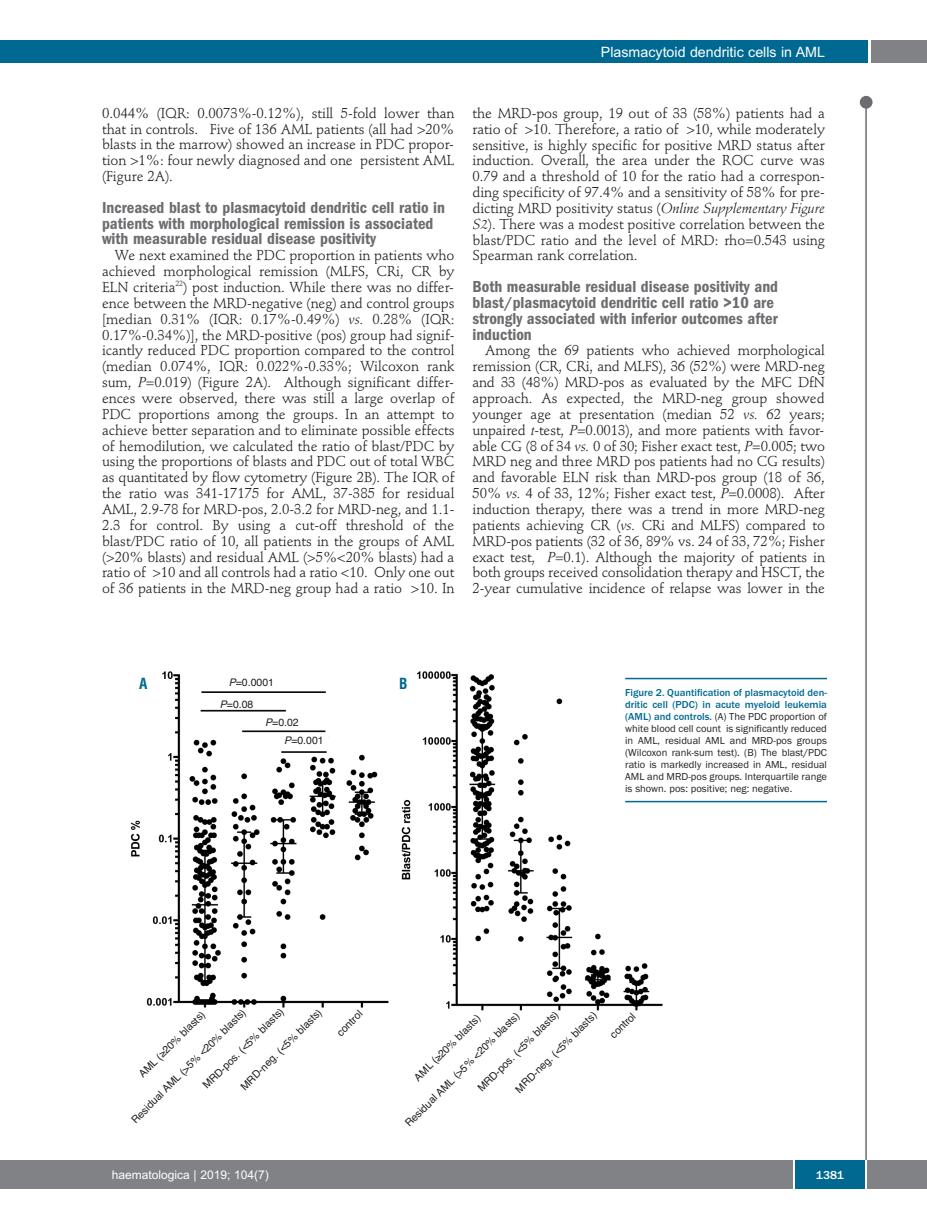
<style>
.page{position:relative;width:927px;height:1225px;background:#fff}
.page>*{position:absolute;margin:0;border:0;box-sizing:border-box;transform-origin:0 0}
.t1{font:600 condensed 16.5px/15.9px "Franklin Gothic";color:#6c6d70}
.t2{font:700 condensed 15px "Helvetica";color:#006991}
.t3{font:14.25px/15.9px "Stempel Schneidler";letter-spacing:-.005em;color:#231f20;text-align:justify}
.t4{font:14.25px "Arial";color:#fff}
.t5{font:12px "Arial";color:#fff}
.t6{font:500 12px "Franklin Gothic";color:#fff}
.t7{font:10.5px/12px "Franklin Gothic";color:#231f20;text-align:justify}
.t8{font:10.5px/22.4px "Helvetica";color:#231f20}
.s1{font-style:italic}
.s2{font-weight:500;color:#006991}
</style>
<div class="page">
<div style="left:860px;top:96px;width:12px;height:13px;background:#6c6d70;border-radius:50%"></div>
<hr style="left:865px;top:98px;width:2px;height:1062px;background:#6c6d70">
<div style="left:871px;top:40px;width:56px;height:22px;background:#808285"></div>
<div style="left:18px;top:40px;width:849px;height:22px;background:#006991"></div>
<div style="left:17px;top:1160px;width:910px;height:28px;background:#808285"></div>
<div style="left:795px;top:1160px;width:70px;height:28px;background:#006991"></div>
<hr style="left:793px;top:1160px;width:2px;height:28px;background:#fff">
<hr style="left:865px;top:1160px;width:2px;height:28px;background:#fff">
<div style="left:0;top:40px;width:19px;height:22px;background:#006991"></div>
<div style="left:0;top:1160px;width:18px;height:28px;background:#808285"></div>
<img style="left:130px;top:671px;width:548px;height:342px">
<hr style="left:625px;top:678px;width:202px;height:1px;background:#006991">
<hr style="left:625px;top:801px;width:202px;height:1px;background:#006991">
<p class="t4" style="left:601px;top:44px;width:226px">Plasmacytoid dendritic cells in AML</p>
<p class="t3" style="left:102px;top:106px;width:354px">0.044% (IQR: 0.0073%-0.12%), still 5-fold lower than that in controls. Five of 136 AML patients (all had &gt;20% blasts in the marrow) showed an increase in PDC propor&shy;tion &gt;1%: four newly diagnosed and one persistent AML (Figure 2A).</p>
<p class="t1" style="left:102px;top:201px;width:344px">Increased blast to plasmacytoid dendritic cell ratio in patients with morphological remission is associated with measurable residual disease positivity</p>
<p class="t3" style="left:102px;top:249px;width:354px;text-indent:13px">We next examined the PDC proportion in patients who achieved morphological remission (MLFS, CRi, CR by ELN criteria<sup>22</sup>) post induction. While there was no differ&shy;ence between the MRD-negative (neg) and control groups [median 0.31% (IQR: 0.17%-0.49%) <span class="s1">vs.</span> 0.28% (IQR:<br>0.17%-0.34%)], the MRD-positive (pos) group had signif&shy;icantly reduced PDC proportion compared to the control (median 0.074%, IQR: 0.022%-0.33%; Wilcoxon rank sum, <span class="s1">P</span>=0.019) (Figure 2A). Although significant differ&shy;ences were observed, there was still a large overlap of PDC proportions among the groups. In an attempt to achieve better separation and to eliminate possible effects of hemodilution, we calculated the ratio of blast/PDC by using the proportions of blasts and PDC out of total WBC as quantitated by flow cytometry (Figure 2B). The IQR of the ratio was 341-17175 for AML, 37-385 for residual AML, 2.9-78 for MRD-pos, 2.0-3.2 for MRD-neg, and 1.1- 2.3 for control. By using a cut-off threshold of the blast/PDC ratio of 10, all patients in the groups of AML (&gt;20% blasts) and residual AML (&gt;5%&lt;20% blasts) had a ratio of &gt;10 and all controls had a ratio &lt;10. Only one out of 36 patients in the MRD-neg group had a ratio &gt;10. In</p>
<p class="t3" style="left:472px;top:106px;width:354px">the MRD-pos group, 19 out of 33 (58%) patients had a ratio of &gt;10. Therefore, a ratio of &gt;10, while moderately sensitive, is highly specific for positive MRD status after induction. Overall, the area under the ROC curve was 0.79 and a threshold of 10 for the ratio had a correspon&shy;ding specificity of 97.4% and a sensitivity of 58% for pre&shy;dicting MRD positivity status (<span class="s1">Online Supplementary Figure S2</span>). There was a modest positive correlation between the blast/PDC ratio and the level of MRD: rho=0.543 using Spearman rank correlation.</p>
<p class="t1" style="left:472px;top:280px;width:307px">Both measurable residual disease positivity and blast/plasmacytoid dendritic cell ratio &gt;10 are strongly associated with inferior outcomes after induction</p>
<p class="t3" style="left:472px;top:344px;width:354px;text-indent:13px">Among the 69 patients who achieved morphological remission (CR, CRi, and MLFS), 36 (52%) were MRD-neg and 33 (48%) MRD-pos as evaluated by the MFC DfN approach. As expected, the MRD-neg group showed younger age at presentation (median 52 <span class="s1">vs.</span> 62 years; unpaired <span class="s1">t</span>-test, <span class="s1">P</span>=0.0013), and more patients with favor&shy;able CG (8 of 34 <span class="s1">vs.</span> 0 of 30; Fisher exact test, <span class="s1">P</span>=0.005; two MRD neg and three MRD pos patients had no CG results) and favorable ELN risk than MRD-pos group (18 of 36, 50% <span class="s1">vs.</span> 4 of 33, 12%; Fisher exact test, <span class="s1">P</span>=0.0008). After induction therapy, there was a trend in more MRD-neg patients achieving CR (<span class="s1">vs.</span> CRi and MLFS) compared to MRD-pos patients (32 of 36, 89% vs. 24 of 33, 72%; Fisher exact test, <span class="s1">P</span>=0.1). Although the majority of patients in both groups received consolidation therapy and HSCT, the 2-year cumulative incidence of relapse was lower in the</p>
<p class="t2" style="left:139px;top:675px;width:10px">A</p>
<p class="t2" style="left:399px;top:675px;width:10px">B</p>
<p class="t8" style="left:220px;top:671px;width:56px;text-indent:9px"><span class="s1">P</span>=0.0001<br><span class="s1">P</span>=0.08</p>
<p class="t8" style="left:284px;top:713px;width:41px;line-height:17.9px;text-indent:-19px"><span class="s1">P</span>=0.02<br><span class="s1">P</span>=0.001</p>
<p class="t7" style="left:625px;top:686px;width:203px"><span class="s2">Figure 2. Quantification of plasmacytoid den&shy;dritic cell (PDC) in acute myeloid leukemia (AML) and controls.</span> (A) The PDC proportion of white blood cell count is significantly reduced in AML, residual AML and MRD-pos groups (Wilcoxon rank-sum test). (B) The blast/PDC ratio is markedly increased in AML, residual AML and MRD-pos groups. Interquartile range is shown. pos: positive; neg: negative.</p>
<p class="t8" style="left:197px;top:1079px;width:111px;rotate:-45deg">MRD-pos. (&lt;5% blasts)</p>
<p class="t8" style="left:125px;top:1113px;width:158px;rotate:-45deg">Residual AML (&gt;5% &lt;20% blasts)</p>
<p class="t8" style="left:399px;top:1117px;width:158px;rotate:-45deg">Residual AML (&gt;5% &lt;20% blasts)</p>
<p class="t8" style="left:235px;top:1080px;width:111px;rotate:-45deg">MRD-neg. (&lt;5% blasts)</p>
<p class="t8" style="left:472px;top:1082px;width:111px;rotate:-45deg">MRD-pos. (&lt;5% blasts)</p>
<p class="t8" style="left:331px;top:1026px;width:33px;rotate:-45deg">control</p>
<p class="t8" style="left:604px;top:1028px;width:33px;rotate:-45deg">control</p>
<p class="t8" style="left:133px;top:1067px;width:90px;rotate:-45deg">AML (≥20% blasts)</p>
<p class="t8" style="left:408px;top:1071px;width:90px;rotate:-45deg">AML (≥20% blasts)</p>
<p class="t8" style="left:509px;top:1083px;width:111px;rotate:-45deg">MRD-neg. (&lt;5% blasts)</p>
<p class="t5" style="left:112px;top:1167px;width:158px">haematologica | 2019; 104(7)</p>
<p class="t6" style="left:816px;top:1167px;width:29px">1381</p>
</div>
